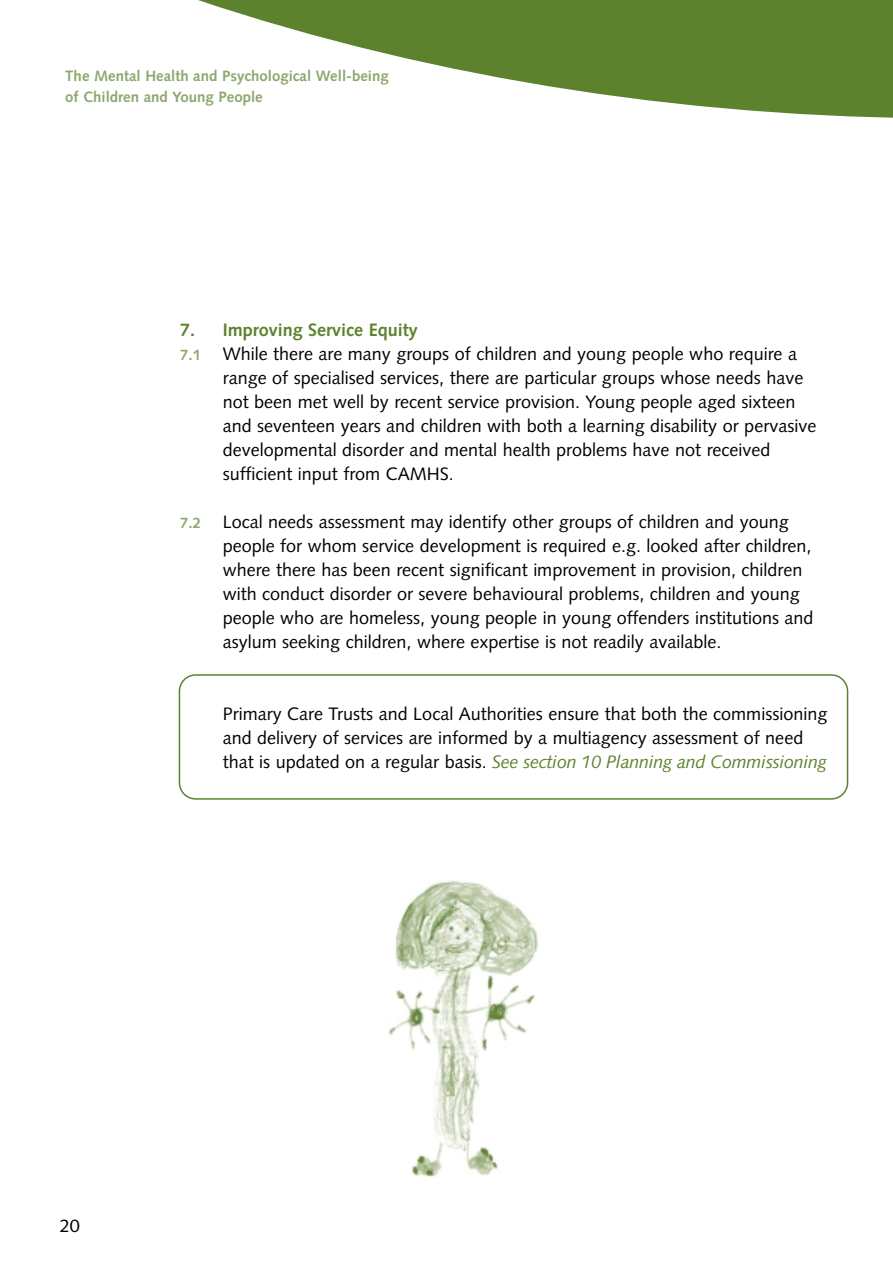
<style>
.page{position:relative;width:893px;height:1262px;background:#fff}
.page>*{position:absolute;margin:0;border:0;box-sizing:border-box;transform-origin:0 0}
.t1{font:18px/24px "Syntax";color:#000}
.t2{font:700 18px "Syntax";color:#5d822e}
.t3{font:700 15px/21px "Syntax";color:#8da76d}
.s1{font-weight:700;font-size:15px;color:#8da76d}
.s2{font-style:italic;color:#5d822e}
</style>
<div class="page">
<svg style="left:198px;top:0;width:694px;height:118px;fill:#5d822e"></svg>
<svg style="left:179px;top:674px;width:669px;height:125px"></svg>
<img style="left:388px;top:880px;width:151px;height:297px">
<p class="t3" style="left:65px;top:66px;width:325px">The Mental Health and Psychological Well-being of Children and Young People</p>
<p class="t2" style="left:180px;top:322px;width:239px">7. Improving Service Equity</p>
<p class="t1" style="left:180px;top:343px;width:618px"><span class="s1">7.1</span> While there are many groups of children and young people who require a</p>
<p class="t1" style="left:223px;top:367px;width:582px">range of specialised services, there are particular groups whose needs have</p>
<p class="t1" style="left:223px;top:391px;width:574px">not been met well by recent service provision. Young people aged sixteen</p>
<p class="t1" style="left:223px;top:415px;width:595px">and seventeen years and children with both a learning disability or pervasive</p>
<p class="t1" style="left:223px;top:439px;width:549px">developmental disorder and mental health problems have not received</p>
<p class="t1" style="left:223px;top:463px;width:232px">sufficient input from CAMHS.</p>
<p class="t1" style="left:223px;top:511px;width:592px;text-indent:-43px"><span class="s1">7.2</span> Local needs assessment may identify other groups of children and young people for whom service development is required e.g. looked after children, where there has been recent significant improvement in provision, children with conduct disorder or severe behavioural problems, children and young people who are homeless, young people in young offenders institutions and asylum seeking children, where expertise is not readily available.</p>
<p class="t1" style="left:223px;top:703px;width:606px">Primary Care Trusts and Local Authorities ensure that both the commissioning and delivery of services are informed by a multiagency assessment of need that is updated on a regular basis. <span class="s2">See section 10 Planning and Commissioning</span></p>
<p class="t1" style="left:60px;top:1215px;width:22px">20</p>
</div>
